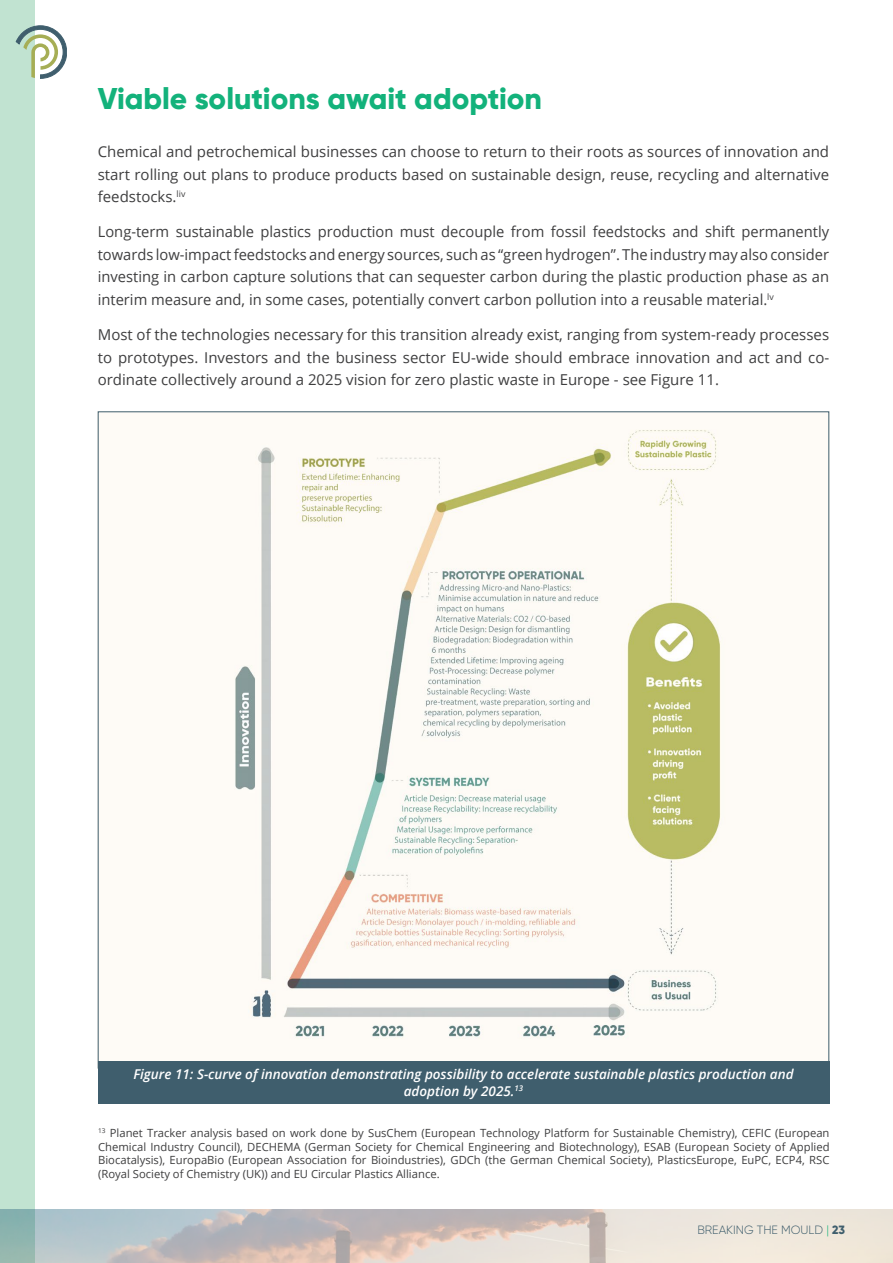
<style>
.page{position:relative;width:893px;height:1263px;background:#fff}
.page>*{position:absolute;margin:0;border:0;box-sizing:border-box;transform-origin:0 0}
.t1{font:800 30px "Gilroy";color:#13b27b}
.t2{font:15px/22.5px "Open Sans";color:#3e3e3f;text-align:justify}
.t3{font:italic 600 13.5px/16.2px "Open Sans";color:#fff;text-align:center}
.t4{font:300 12px "Gilroy";color:#3f5e6d}
.t5{font:11.25px/13.5px "Open Sans";color:#3e3e3f;text-align:justify}
.s1{color:#13b27b}
.s2{font-weight:800}
</style>
<div class="page">
<div style="left:0;top:0;width:34px;height:1263px;background:#c1e3d1"></div>
<img style="left:0;top:1210px;width:893px;height:53px">
<svg style="left:16px;top:26px;width:51px;height:53px"></svg>
<img style="left:234px;top:429px;width:492px;height:610px">
<div style="left:98px;top:1061px;width:731px;height:42px;background:#3f5e6d"></div>
<p class="t1" style="left:98px;top:80px;width:446px">Viable solutions await adoption</p>
<p class="t2" style="left:98px;top:140px;width:733px">Chemical and petrochemical businesses can choose to return to their roots as sources of innovation and start rolling out plans to produce products based on sustainable design, reuse, recycling and alternative feedstocks.<sup>liv</sup></p>
<p class="t2" style="left:98px;top:220px;width:733px">Long-term sustainable plastics production must decouple from fossil feedstocks and shift permanently towards low-impact feedstocks and energy sources, such as “green hydrogen”. The industry may also consider investing in carbon capture solutions that can sequester carbon during the plastic production phase as an interim measure and, in some cases, potentially convert carbon pollution into a reusable material.<sup>lv</sup></p>
<p class="t2" style="left:98px;top:323px;width:733px">Most of the technologies necessary for this transition already exist, ranging from system-ready processes to prototypes. Investors and the business sector EU-wide should embrace innovation and act and co&shy;ordinate collectively around a 2025 vision for zero plastic waste in Europe - see Figure 11.</p>
<p class="t3" style="left:133px;top:1066px;width:662px">Figure 11: S-curve of innovation demonstrating possibility to accelerate sustainable plastics production and adoption by 2025.<sup>13</sup></p>
<p class="t5" style="left:98px;top:1126px;width:733px"><sup>13</sup> Planet Tracker analysis based on work done by SusChem (European Technology Platform for Sustainable Chemistry), CEFIC (European Chemical Industry Council), DECHEMA (German Society for Chemical Engineering and Biotechnology), ESAB (European Society of Applied Biocatalysis), EuropaBio (European Association for Bioindustries), GDCh (the German Chemical Society), PlasticsEurope, EuPC, ECP4, RSC (Royal Society of Chemistry (UK)) and EU Circular Plastics Alliance.</p>
<p class="t4" style="left:697px;top:1223px;width:149px">BREAKING THE MOULD <span class="s1">|</span> <span class="s2">23</span></p>
</div>
